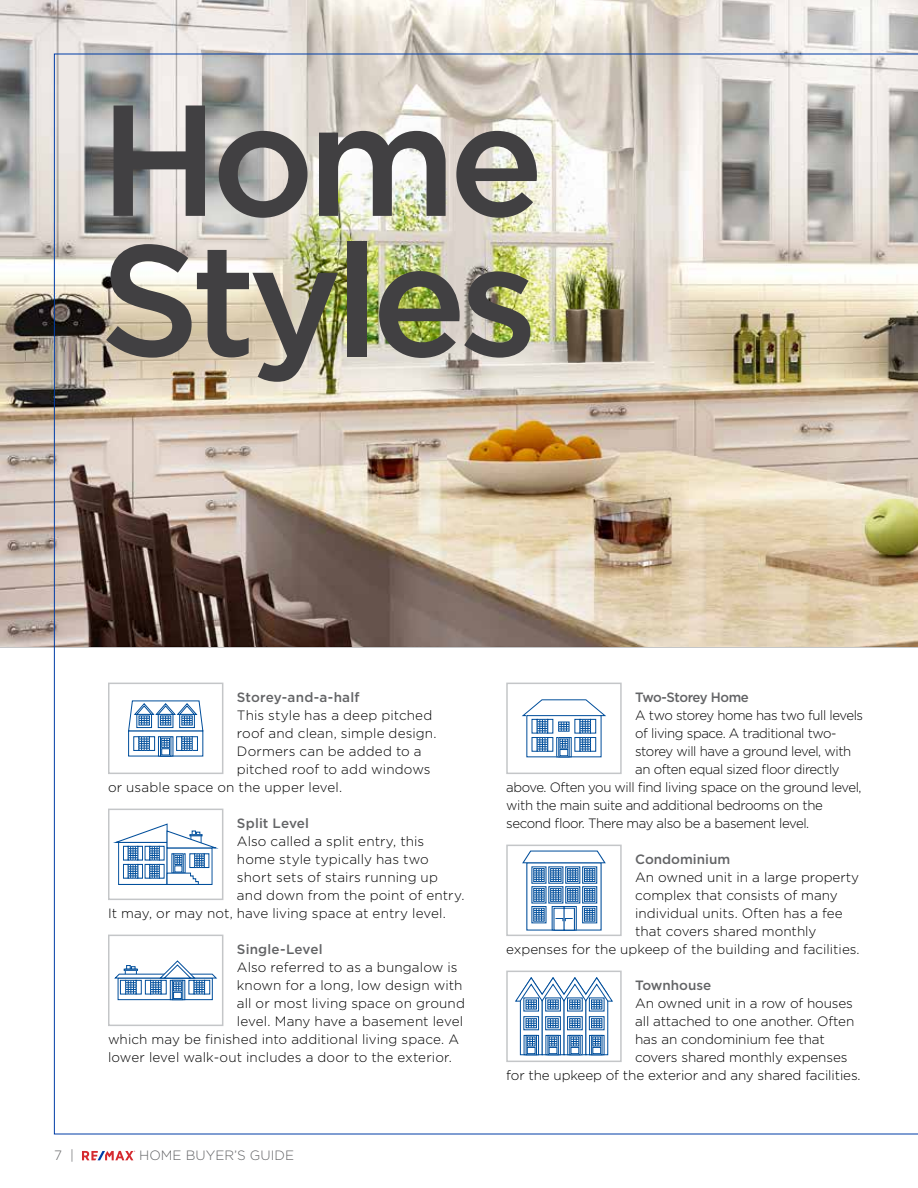
<style>
.page{position:relative;width:918px;height:1188px;background:#fff}
.page>*{position:absolute;margin:0;border:0;box-sizing:border-box;transform-origin:0 0}
.t1{font:500 157.65px/140.2px "Gotham HTF";letter-spacing:-.05em;color:#414042}
.t2{font:300 13.5px "Gotham HTF";color:#000}
.t3{font:300 13.5px "Gotham HTF";letter-spacing:-.03em;color:#000}
.t4{font:500 13.5px "Gotham HTF";color:#636466}
.t5{font:300 13.5px "Gotham HTF";color:#636466}
.t6{font:500 13.5px "Gotham HTF";letter-spacing:-.04em;color:#636466}
</style>
<div class="page">
<img style="left:0;top:0;width:918px;height:647px">
<img style="left:54px;top:54px;width:864px;height:1080px">
<svg style="left:82px;top:1151px;width:53px;height:9px"></svg>
<div style="left:129px;top:731px;width:74px;height:25px;background:#fff"></div>
<div style="left:158px;top:736px;width:15px;height:20px;border:1px solid #004e9b"></div>
<div style="left:160px;top:736px;width:11px;height:20px;border:1px solid #004e9b"></div>
<div style="left:133px;top:736px;width:6px;height:15px;border:1px solid #004e9b"></div>
<div style="left:149px;top:736px;width:6px;height:15px;border:1px solid #004e9b"></div>
<div style="left:139px;top:736px;width:11px;height:15px;border:1px solid #004e9b"></div>
<div style="left:161px;top:748px;width:9px;height:7px;border:1px solid #004e9b"></div>
<div style="left:176px;top:736px;width:6px;height:15px;border:1px solid #004e9b"></div>
<div style="left:192px;top:736px;width:6px;height:15px;border:1px solid #004e9b"></div>
<div style="left:182px;top:736px;width:11px;height:15px;border:1px solid #004e9b"></div>
<svg style="left:128px;top:700px;width:76px;height:50px"></svg>
<div style="left:108px;top:683px;width:115px;height:91px;border:2px solid #c4c6c8"></div>
<svg style="left:115px;top:823px;width:101px;height:62px"></svg>
<div style="left:108px;top:809px;width:115px;height:91px;border:2px solid #c4c6c8"></div>
<svg style="left:120px;top:994px;width:91px;height:4px"></svg>
<div style="left:118px;top:978px;width:95px;height:22px;border:1px solid #004e9b"></div>
<div style="left:170px;top:980px;width:15px;height:20px;border:1px solid #004e9b"></div>
<div style="left:172px;top:980px;width:11px;height:20px;border:1px solid #004e9b"></div>
<div style="left:174px;top:992px;width:7px;height:7px;background:#fff"></div>
<div style="left:173px;top:992px;width:9px;height:7px;border:1px solid #004e9b"></div>
<svg style="left:114px;top:960px;width:104px;height:34px"></svg>
<div style="left:108px;top:935px;width:115px;height:91px;border:2px solid #c4c6c8"></div>
<div style="left:527px;top:716px;width:74px;height:41px;background:#fff"></div>
<div style="left:556px;top:737px;width:16px;height:20px;border:1px solid #004e9b"></div>
<div style="left:532px;top:737px;width:6px;height:15px;border:1px solid #004e9b"></div>
<div style="left:547px;top:737px;width:6px;height:15px;border:1px solid #004e9b"></div>
<div style="left:537px;top:737px;width:11px;height:15px;border:1px solid #004e9b"></div>
<div style="left:575px;top:737px;width:5px;height:15px;border:1px solid #004e9b"></div>
<div style="left:590px;top:737px;width:6px;height:15px;border:1px solid #004e9b"></div>
<div style="left:580px;top:737px;width:11px;height:15px;border:1px solid #004e9b"></div>
<svg style="left:521px;top:699px;width:85px;height:52px"></svg>
<div style="left:506px;top:683px;width:116px;height:91px;border:2px solid #c4c6c8"></div>
<svg style="left:528px;top:882px;width:72px;height:47px"></svg>
<svg style="left:521px;top:850px;width:85px;height:32px"></svg>
<div style="left:532px;top:886px;width:14px;height:17px;border:1px solid #004e9b"></div>
<div style="left:533px;top:888px;width:11px;height:14px;border:1px solid #004e9b"></div>
<svg style="left:534px;top:888px;width:10px;height:13px"></svg>
<div style="left:549px;top:886px;width:14px;height:17px;border:1px solid #004e9b"></div>
<div style="left:550px;top:888px;width:11px;height:14px;border:1px solid #004e9b"></div>
<svg style="left:551px;top:888px;width:10px;height:13px"></svg>
<div style="left:565px;top:886px;width:15px;height:17px;border:1px solid #004e9b"></div>
<div style="left:567px;top:888px;width:11px;height:14px;border:1px solid #004e9b"></div>
<svg style="left:568px;top:888px;width:10px;height:13px"></svg>
<div style="left:582px;top:886px;width:15px;height:17px;border:1px solid #004e9b"></div>
<div style="left:584px;top:888px;width:11px;height:14px;border:1px solid #004e9b"></div>
<svg style="left:584px;top:888px;width:11px;height:13px"></svg>
<div style="left:532px;top:906px;width:14px;height:17px;border:1px solid #004e9b"></div>
<div style="left:533px;top:908px;width:11px;height:13px;border:1px solid #004e9b"></div>
<svg style="left:534px;top:908px;width:10px;height:13px"></svg>
<div style="left:552px;top:906px;width:13px;height:24px;border:1px solid #004e9b"></div>
<div style="left:564px;top:906px;width:13px;height:24px;border:1px solid #004e9b"></div>
<div style="left:554px;top:908px;width:10px;height:22px;background:#fff"></div>
<div style="left:564px;top:908px;width:10px;height:22px;background:#fff"></div>
<div style="left:564px;top:908px;width:11px;height:22px;border:1px solid #004e9b"></div>
<div style="left:582px;top:906px;width:15px;height:17px;border:1px solid #004e9b"></div>
<svg style="left:584px;top:908px;width:11px;height:13px"></svg>
<svg style="left:555px;top:918px;width:18px;height:4px"></svg>
<div style="left:506px;top:845px;width:116px;height:91px;border:2px solid #c4c6c8"></div>
<svg style="left:515px;top:977px;width:98px;height:78px"></svg>
<div style="left:506px;top:971px;width:116px;height:91px;border:2px solid #c4c6c8"></div>
<h1 class="t1" style="left:99px;top:87px;width:446px">Home<br>Styles</h1>
<p class="t4" style="left:237px;top:690px;width:124px">Storey-and-a-half</p>
<p class="t2" style="left:237px;top:708px;width:197px">This style has a deep pitched</p>
<p class="t2" style="left:237px;top:726px;width:201px">roof and clean, simple design.</p>
<p class="t2" style="left:237px;top:744px;width:186px">Dormers can be added to a</p>
<p class="t2" style="left:237px;top:762px;width:195px">pitched roof to add windows</p>
<p class="t2" style="left:108px;top:780px;width:236px">or usable space on the upper level.</p>
<p class="t4" style="left:237px;top:816px;width:74px">Split Level</p>
<p class="t2" style="left:237px;top:834px;width:189px">Also called a split entry, this</p>
<p class="t2" style="left:237px;top:852px;width:193px">home style typically has two</p>
<p class="t2" style="left:237px;top:870px;width:203px">short sets of stairs running up</p>
<p class="t2" style="left:237px;top:888px;width:229px">and down from the point of entry.</p>
<p class="t2" style="left:108px;top:906px;width:339px">It may, or may not, have living space at entry level.</p>
<p class="t4" style="left:237px;top:942px;width:87px">Single-Level</p>
<p class="t2" style="left:237px;top:960px;width:222px">Also referred to as a bungalow is</p>
<p class="t2" style="left:237px;top:978px;width:227px">known for a long, low design with</p>
<p class="t2" style="left:237px;top:996px;width:230px">all or most living space on ground</p>
<p class="t2" style="left:237px;top:1014px;width:228px">level. Many have a basement level</p>
<p class="t2" style="left:108px;top:1032px;width:353px">which may be finished into additional living space. A</p>
<p class="t2" style="left:108px;top:1050px;width:345px">lower level walk-out includes a door to the exterior.</p>
<p class="t5" style="left:54px;top:1148px;width:21px">7 |</p>
<p class="t5" style="left:139px;top:1148px;width:156px">HOME BUYER’S GUIDE</p>
<p class="t6" style="left:635px;top:690px;width:115px">Two-Storey Home</p>
<p class="t3" style="left:635px;top:708px;width:229px">A two storey home has two full levels</p>
<p class="t3" style="left:635px;top:726px;width:203px">of living space. A traditional two-</p>
<p class="t3" style="left:635px;top:744px;width:218px">storey will have a ground level, with</p>
<p class="t3" style="left:635px;top:762px;width:206px">an often equal sized floor directly</p>
<p class="t3" style="left:506px;top:780px;width:357px">above. Often you will find living space on the ground level,</p>
<p class="t3" style="left:506px;top:798px;width:318px">with the main suite and additional bedrooms on the</p>
<p class="t3" style="left:506px;top:816px;width:305px">second floor. There may also be a basement level.</p>
<p class="t4" style="left:635px;top:852px;width:97px">Condominium</p>
<p class="t2" style="left:635px;top:870px;width:226px">An owned unit in a large property</p>
<p class="t2" style="left:635px;top:888px;width:204px">complex that consists of many</p>
<p class="t2" style="left:635px;top:906px;width:209px">individual units. Often has a fee</p>
<p class="t2" style="left:635px;top:924px;width:183px">that covers shared monthly</p>
<p class="t2" style="left:506px;top:942px;width:355px">expenses for the upkeep of the building and facilities.</p>
<p class="t4" style="left:635px;top:978px;width:78px">Townhouse</p>
<p class="t2" style="left:635px;top:996px;width:219px">An owned unit in a row of houses</p>
<p class="t2" style="left:635px;top:1014px;width:221px">all attached to one another. Often</p>
<p class="t2" style="left:635px;top:1032px;width:191px">has an condominium fee that</p>
<p class="t2" style="left:635px;top:1050px;width:214px">covers shared monthly expenses</p>
<p class="t2" style="left:506px;top:1068px;width:356px">for the upkeep of the exterior and any shared facilities.</p>
</div>
